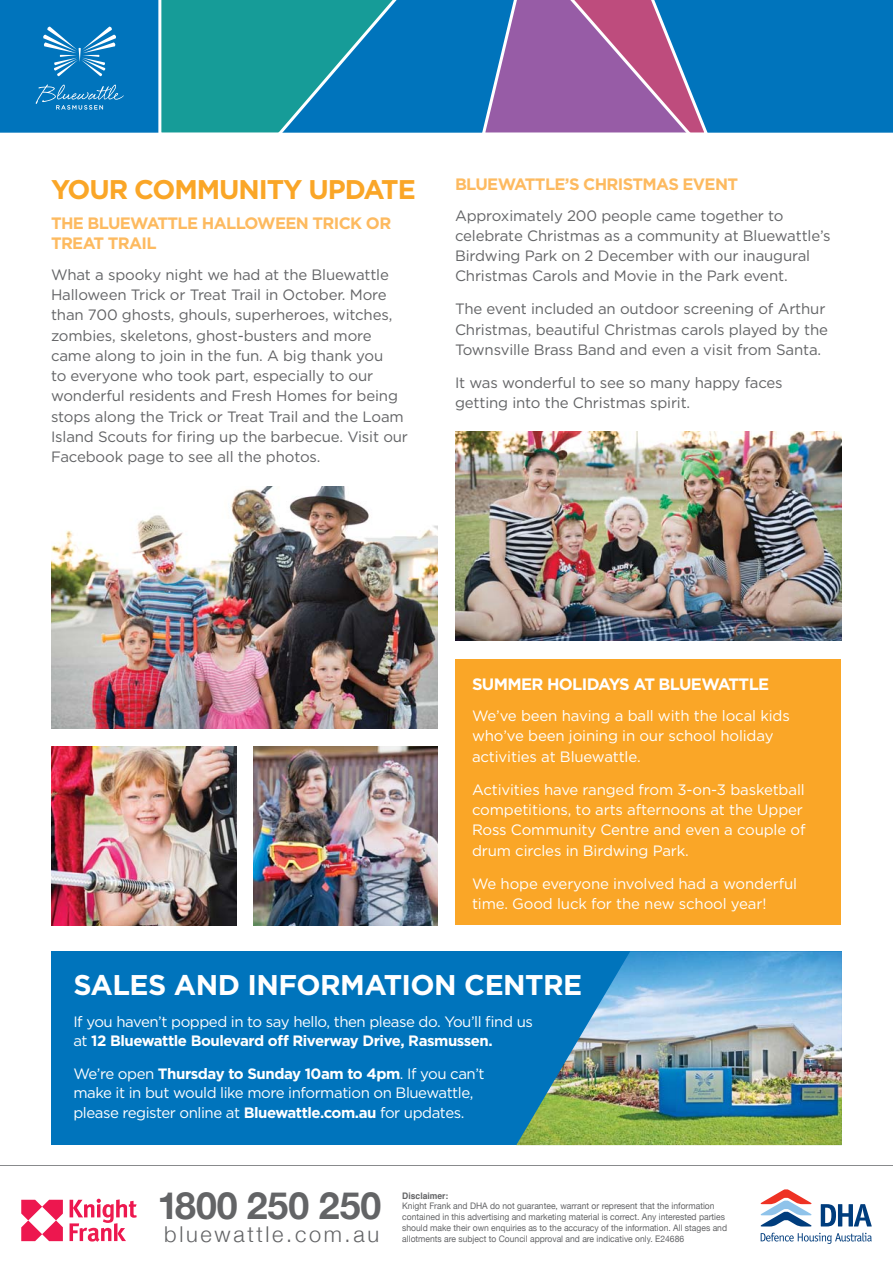
<style>
.page{position:relative;width:893px;height:1263px;background:#fff}
.page>*{position:absolute;margin:0;border:0;box-sizing:border-box;transform-origin:0 0}
.t1{font:700 37.5px "Helvetica Neue";color:#636466}
.t2{font:700 28.5px "Gotham";letter-spacing:-.02em;color:#fff}
.t3{font:700 27px "Gotham";letter-spacing:-.04em;color:#faa627}
.t4{font:300 21.75px "Helvetica Neue";letter-spacing:.12em;color:#636466}
.t5{font:700 16.5px/19.5px "Gotham";letter-spacing:-.04em;color:#fdba60}
.t6{font:700 16.5px "Gotham";letter-spacing:-.04em;color:#fff}
.t7{font:15px/20.2px "Gotham";letter-spacing:-.01em;color:#636466}
.t8{font:15px/20.2px "Gotham";letter-spacing:-.01em;color:#fff}
.t9{font:15px/19.5px "Gotham";letter-spacing:-.03em;color:#fff}
.t10{font:9px/10.8px "Helvetica Neue";color:#636466;scale:.95 1}
.t11{font:700 9px "Helvetica";color:#636466;scale:.95 1}
.s1{font-weight:700}
</style>
<div class="page">
<div style="left:456px;top:659px;width:385px;height:266px;background:#faa627"></div>
<div style="left:0;top:0;width:893px;height:133px;background:#0074bc"></div>
<hr style="left:0;top:1165px;width:893px;height:1px;background:#888a8c">
<svg style="left:157px;top:0;width:254px;height:133px"></svg>
<svg style="left:480px;top:0;width:231px;height:133px"></svg>
<svg style="left:21px;top:1200px;width:42px;height:41px"></svg>
<svg style="left:70px;top:1199px;width:67px;height:43px"></svg>
<svg style="left:821px;top:1204px;width:51px;height:22px"></svg>
<svg style="left:761px;top:1233px;width:111px;height:11px"></svg>
<svg style="left:760px;top:1189px;width:52px;height:37px"></svg>
<svg style="left:43px;top:27px;width:73px;height:49px"></svg>
<svg style="left:35px;top:84px;width:89px;height:26px"></svg>
<div style="left:51px;top:951px;width:791px;height:194px;background:#0074bc"></div>
<img style="left:516px;top:951px;width:326px;height:194px">
<img style="left:455px;top:432px;width:387px;height:208px">
<img style="left:51px;top:486px;width:387px;height:243px">
<img style="left:51px;top:746px;width:185px;height:180px">
<img style="left:253px;top:746px;width:185px;height:180px">
<h3 class="t3" style="left:51px;top:179px;width:366px">YOUR COMMUNITY UPDATE</h3>
<p class="t5" style="left:51px;top:215px;width:342px">THE BLUEWATTLE HALLOWEEN TRICK OR<br>TREAT TRAIL</p>
<p class="t7" style="left:51px;top:265px;width:358px">What a spooky night we had at the Bluewattle Halloween Trick or Treat Trail in October. More than 700 ghosts, ghouls, superheroes, witches, zombies, skeletons, ghost-busters and more came along to join in the fun. A big thank you<br>to everyone who took part, especially to our wonderful residents and Fresh Homes for being stops along the Trick or Treat Trail and the Loam Island Scouts for firing up the barbecue. Visit our Facebook page to see all the photos.</p>
<p class="t5" style="left:455px;top:175px;width:285px">BLUEWATTLE’S CHRISTMAS EVENT</p>
<p class="t7" style="left:455px;top:206px;width:377px">Approximately 200 people came together to celebrate Christmas as a community at Bluewattle’s Birdwing Park on 2 December with our inaugural Christmas Carols and Movie in the Park event.</p>
<p class="t7" style="left:455px;top:300px;width:375px">The event included an outdoor screening of Arthur<br>Christmas, beautiful Christmas carols played by the<br>Townsville Brass Band and even a visit from Santa.</p>
<p class="t7" style="left:455px;top:373px;width:329px">It was wonderful to see so many happy faces getting into the Christmas spirit.</p>
<p class="t6" style="left:472px;top:678px;width:299px">SUMMER HOLIDAYS AT BLUEWATTLE</p>
<p class="t8" style="left:472px;top:707px;width:319px">We’ve been having a ball with the local kids who’ve been joining in our school holiday activities at Bluewattle.</p>
<p class="t8" style="left:472px;top:780px;width:335px">Activities have ranged from 3-on-3 basketball competitions, to arts afternoons at the Upper Ross Community Centre and even a couple of drum circles in Birdwing Park.</p>
<p class="t8" style="left:472px;top:874px;width:327px">We hope everyone involved had a wonderful time. Good luck for the new school year!</p>
<h2 class="t2" style="left:73px;top:973px;width:510px">SALES AND INFORMATION CENTRE</h2>
<p class="t9" style="left:73px;top:1013px;width:461px">If you haven’t popped in to say hello, then please do. You’ll find us at <span class="s1">12 Bluewattle Boulevard off Riverway Drive, Rasmussen.</span></p>
<p class="t9" style="left:73px;top:1065px;width:413px">We’re open <span class="s1">Thursday to Sunday 10am to 4pm</span>. If you can’t make it in but would like more information on Bluewattle, please register online at <span class="s1">Bluewattle.com.au</span> for updates.</p>
<h1 class="t1" style="left:157px;top:1183px;width:226px">1800 250 250</h1>
<h3 class="t4" style="left:164px;top:1221px;width:216px">bluewattle.com.au</h3>
<p class="t11" style="left:402px;top:1191px;width:50px">Disclaimer:</p>
<p class="t10" style="left:402px;top:1200px;width:343px">Knight Frank and DHA do not guarantee, warrant or represent that the information contained in this advertising and marketing material is correct. Any interested parties should make their own enquiries as to the accuracy of the information. All stages and allotments are subject to Council approval and are indicative only. E24686</p>
</div>
